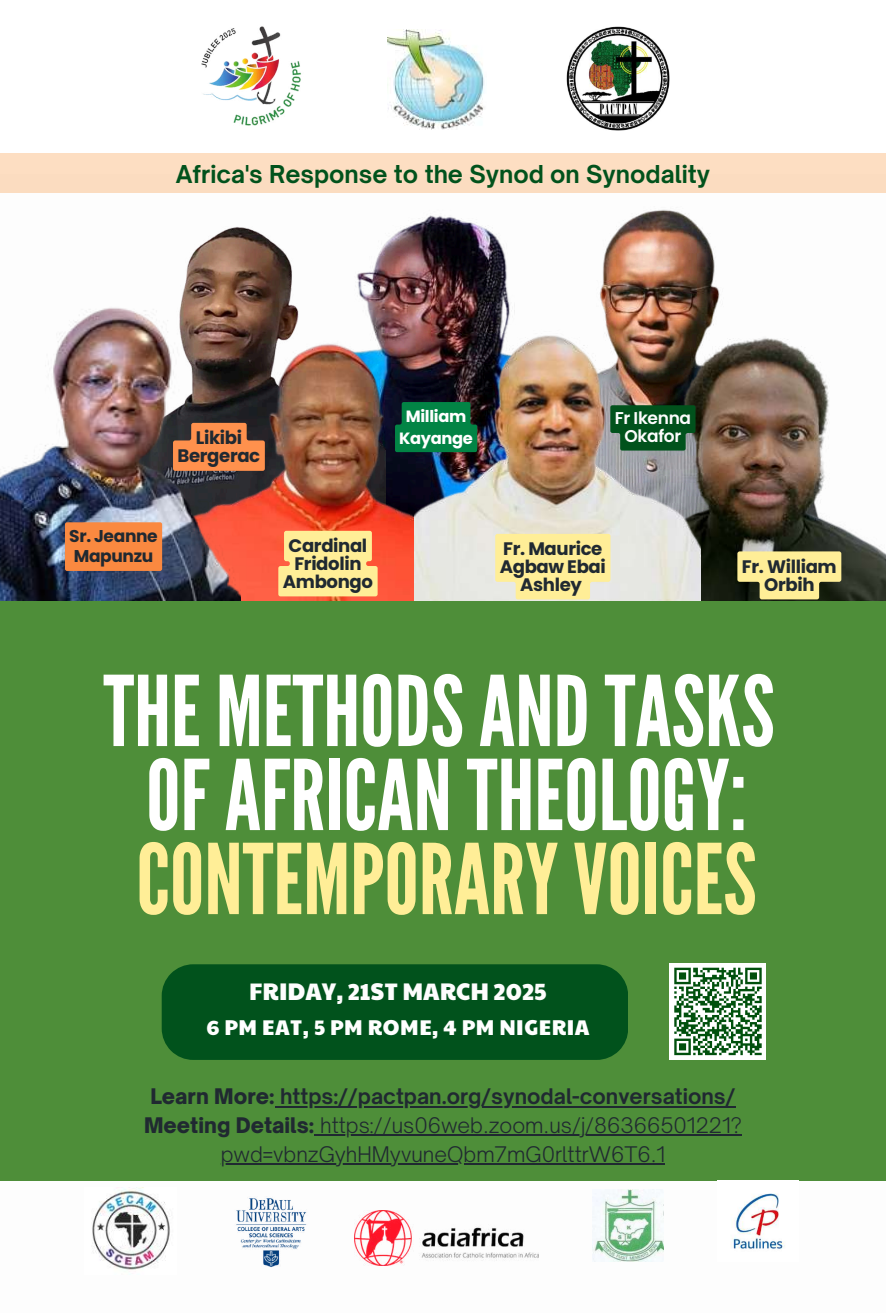
<style>
.page{position:relative;width:886px;height:1313px;background:#fff}
.page>*{position:absolute;margin:0;border:0;box-sizing:border-box;transform-origin:0 0}
.t1{font:97.12px/84px "League Gothic";color:#fff;text-align:center}
.t2{font:97.12px "League Gothic";color:#ffee97}
.t3{font:700 23.62px "Open Sauce One";color:#01521c}
.t4{font:23.54px "Paytone One";color:#fdfdfd}
.t5{font:21px "Paytone One";letter-spacing:.025em;color:#fff}
.t6{font:300 20.56px/28.9px "Open Sauce One";color:#202931;text-align:center}
.t7{font:700 18.11px/17.6px "Poppins";letter-spacing:-.02em;color:#202931;text-align:center}
.t8{font:700 17.06px/20.4px "Poppins";letter-spacing:-.02em;color:#202931}
.t9{font:600 17.06px/17.6px "Poppins";letter-spacing:-.02em;color:#fdfdfd;text-align:center}
.t10{font:700 16.28px/22.5px "Poppins";letter-spacing:-.02em;color:#fff;text-align:center}
.s1{font-weight:900}
.s2{font-weight:700}
</style>
<div class="page">
<img style="left:240px;top:192px;width:174px;height:132px">
<img style="left:180px;top:218px;width:205px;height:106px">
<img style="left:240px;top:324px;width:174px;height:277px">
<img style="left:414px;top:192px;width:472px;height:140px">
<img style="left:700px;top:332px;width:186px;height:269px">
<img style="left:414px;top:330px;width:286px;height:271px">
<img style="left:0;top:306px;width:240px;height:295px">
<svg style="left:495px;top:534px;width:115px;height:65px;background:#fced9e"></svg>
<div style="left:65px;top:522px;width:97px;height:49px;background:#fa8940;border-radius:2px"></div>
<svg style="left:395px;top:402px;width:82px;height:50px;background:#037b41"></svg>
<svg style="left:278px;top:531px;width:100px;height:65px;background:#fee28f"></svg>
<svg style="left:173px;top:423px;width:92px;height:48px;background:#de8148"></svg>
<svg style="left:610px;top:405px;width:85px;height:45px;background:#0f5828"></svg>
<svg style="left:737px;top:551px;width:104px;height:48px;background:#d8cb81"></svg>
<div style="left:0;top:601px;width:886px;height:579px;background:#4e8e39"></div>
<div style="left:0;top:153px;width:886px;height:39px;background:#fddec2"></div>
<img style="left:566px;top:27px;width:104px;height:104px">
<img style="left:355px;top:1210px;width:183px;height:55px">
<img style="left:732px;top:1193px;width:53px;height:56px">
<img style="left:592px;top:1189px;width:72px;height:72px">
<img style="left:92px;top:1187px;width:78px;height:83px">
<img style="left:236px;top:1198px;width:71px;height:70px">
<img style="left:387px;top:30px;width:98px;height:99px">
<div style="left:670px;top:963px;width:96px;height:96px;background:#fff"></div>
<svg style="left:674px;top:967px;width:88px;height:89px"></svg>
<div style="left:162px;top:964px;width:466px;height:96px;background:#01521c"></div>
<img style="left:201px;top:26px;width:100px;height:100px">
<hr style="left:275px;top:1105px;width:460px;height:2px;background:#202931">
<hr style="left:314px;top:1134px;width:428px;height:2px;background:#202931">
<hr style="left:221px;top:1163px;width:444px;height:2px;background:#202931">
<p class="t3" style="left:176px;top:159px;width:536px">Africa's Response to the Synod on Synodality</p>
<p class="t7" style="left:178px;top:429px;width:84px">Likibi<br>Bergerac</p>
<p class="t8" style="left:69px;top:525px;width:90px">Sr. Jeanne<br>Mapunzu</p>
<p class="t7" style="left:283px;top:537px;width:92px">Cardinal<br>Fridolin<br>Ambongo</p>
<p class="t10" style="left:399px;top:405px;width:75px">Milliam<br>Kayange</p>
<p class="t9" style="left:615px;top:409px;width:78px">Fr Ikenna<br>Okafor</p>
<p class="t7" style="left:500px;top:540px;width:108px">Fr. Maurice<br>Agbaw Ebai<br>Ashley</p>
<p class="t7" style="left:742px;top:558px;width:96px">Fr. William<br>Orbih</p>
<h1 class="t1" style="left:103px;top:671px;width:673px">THE METHODSANDTASKS<br>OFAFRICANTHEOLOGY:</h1>
<h1 class="t2" style="left:136px;top:823px;width:622px">CONTEMPORARYVOICES</h1>
<p class="t4" style="left:249px;top:973px;width:299px">FRIDAY, 21ST MARCH 2025</p>
<p class="t5" style="left:206px;top:1011px;width:385px">6 PM EAT, 5 PM ROME, 4 PM NIGERIA</p>
<p class="t6" style="left:144px;top:1082px;width:599px"><span class="s1">Learn More:</span> <span class="s2">https://pactpan.org/synodal-conversations/<br></span><span class="s1">Meeting Details:</span> https://us06web.zoom.us/j/86366501221? pwd=vbnzGyhHMyvuneQbm7mG0rlttrW6T6.1</p>
</div>
